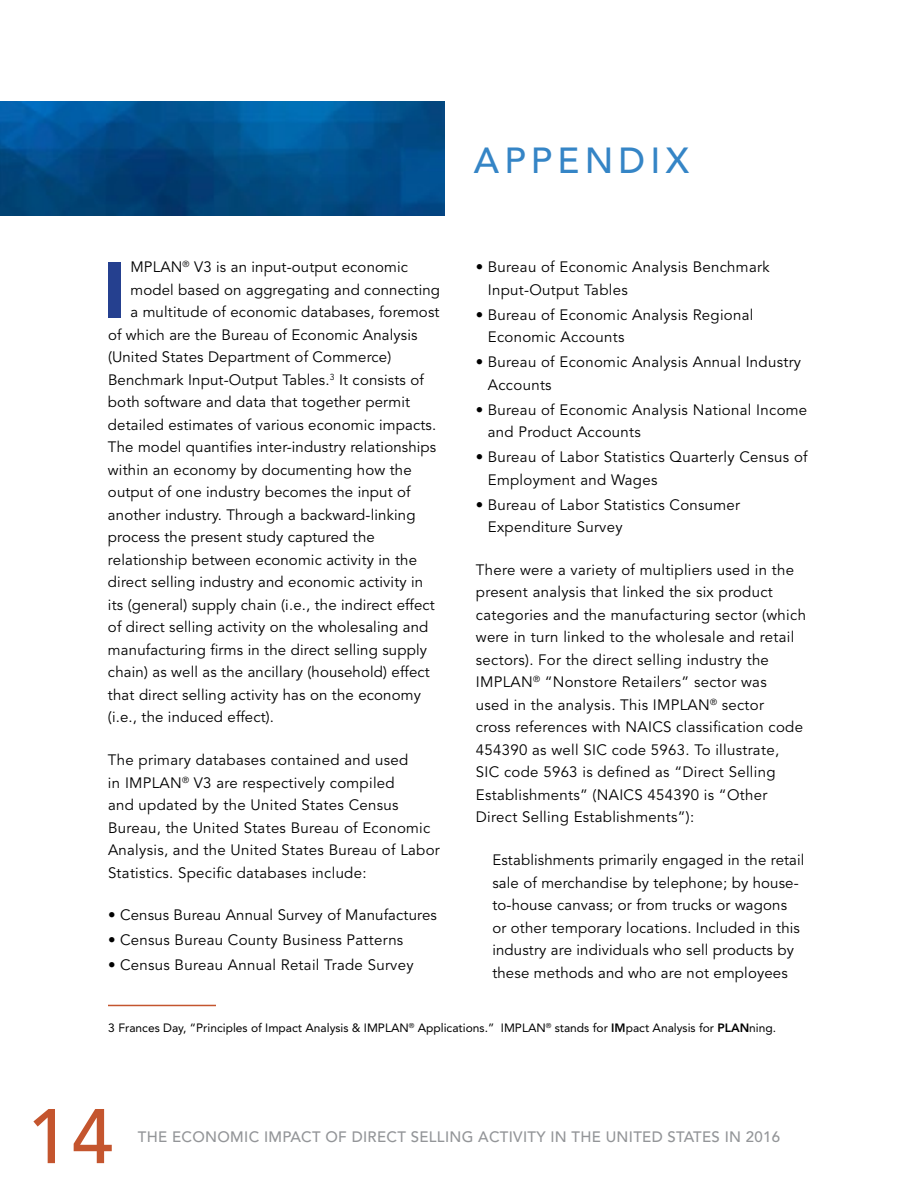
<style>
.page{position:relative;width:918px;height:1188px;background:#fff}
.page>*{position:absolute;margin:0;border:0;box-sizing:border-box;transform-origin:0 0}
.t1{font:900 78.6px "Avenir LT Std";color:#25408f}
.t2{font:500 76.5px "Avenir LT Std";color:#c4552e}
.t3{font:500 36px "Avenir LT Std";letter-spacing:.145em;color:#3585c6}
.t4{font:15px/22.5px "Avenir LT Std";letter-spacing:.01em;color:#000}
.t5{font:500 15px "Avenir LT Std";letter-spacing:.02em;color:#939598}
.t6{font:12px "Avenir LT Std";color:#000}
.s1{font-weight:800}
</style>
<div class="page">
<hr style="left:108px;top:1005px;width:108px;height:1px;background:#c4552e">
<img style="left:0;top:102px;width:444px;height:114px">
<h3 class="t3" style="left:474px;top:140px;width:217px">APPENDIX</h3>
<h1 class="t1" style="left:102px;top:243px;width:25px">I</h1>
<p class="t4" style="left:130px;top:256px;width:279px">MPLAN<sup>®</sup> V3 is an input-output economic</p>
<p class="t4" style="left:130px;top:279px;width:311px">model based on aggregating and connecting</p>
<p class="t4" style="left:130px;top:301px;width:311px">a multitude of economic databases, foremost</p>
<p class="t4" style="left:108px;top:324px;width:311px">of which are the Bureau of Economic Analysis</p>
<p class="t4" style="left:108px;top:346px;width:285px">(United States Department of Commerce)</p>
<p class="t4" style="left:108px;top:369px;width:317px">Benchmark Input-Output Tables.<sup>3</sup> It consists of</p>
<p class="t4" style="left:108px;top:391px;width:304px">both software and data that together permit</p>
<p class="t4" style="left:108px;top:414px;width:330px">detailed estimates of various economic impacts.</p>
<p class="t4" style="left:108px;top:436px;width:330px">The model quantifies inter-industry relationships</p>
<p class="t4" style="left:108px;top:459px;width:305px">within an economy by documenting how the</p>
<p class="t4" style="left:108px;top:481px;width:304px">output of one industry becomes the input of</p>
<p class="t4" style="left:108px;top:504px;width:309px">another industry. Through a backward-linking</p>
<p class="t4" style="left:108px;top:526px;width:268px">process the present study captured the</p>
<p class="t4" style="left:108px;top:549px;width:311px">relationship between economic activity in the</p>
<p class="t4" style="left:108px;top:571px;width:317px">direct selling industry and economic activity in</p>
<p class="t4" style="left:108px;top:594px;width:328px">its (general) supply chain (i.e., the indirect effect</p>
<p class="t4" style="left:108px;top:616px;width:322px">of direct selling activity on the wholesaling and</p>
<p class="t4" style="left:108px;top:639px;width:321px">manufacturing firms in the direct selling supply</p>
<p class="t4" style="left:108px;top:661px;width:323px">chain) as well as the ancillary (household) effect</p>
<p class="t4" style="left:108px;top:684px;width:314px">that direct selling activity has on the economy</p>
<p class="t4" style="left:108px;top:706px;width:168px">(i.e., the induced effect).</p>
<p class="t4" style="left:108px;top:749px;width:333px">The primary databases contained and used<br>in IMPLAN<sup>®</sup> V3 are respectively compiled<br>and updated by the United States Census Bureau, the United States Bureau of Economic Analysis, and the United States Bureau of Labor Statistics. Specific databases include:</p>
<p class="t4" style="left:108px;top:904px;width:330px">• Census Bureau Annual Survey of Manufactures</p>
<p class="t4" style="left:108px;top:929px;width:297px">• Census Bureau County Business Patterns</p>
<p class="t4" style="left:108px;top:954px;width:307px">• Census Bureau Annual Retail Trade Survey</p>
<p class="t4" style="left:488px;top:256px;width:283px;text-indent:-12px">• Bureau of Economic Analysis Benchmark<br>Input-Output Tables</p>
<p class="t4" style="left:488px;top:304px;width:267px;text-indent:-12px">• Bureau of Economic Analysis Regional<br>Economic Accounts</p>
<p class="t4" style="left:488px;top:351px;width:315px;text-indent:-12px">• Bureau of Economic Analysis Annual Industry<br>Accounts</p>
<p class="t4" style="left:488px;top:399px;width:321px;text-indent:-12px">• Bureau of Economic Analysis National Income and Product Accounts</p>
<p class="t4" style="left:488px;top:446px;width:321px;text-indent:-12px">• Bureau of Labor Statistics Quarterly Census of<br>Employment and Wages</p>
<p class="t4" style="left:488px;top:494px;width:254px;text-indent:-12px">• Bureau of Labor Statistics Consumer<br>Expenditure Survey</p>
<p class="t4" style="left:476px;top:559px;width:332px">There were a variety of multipliers used in the present analysis that linked the six product categories and the manufacturing sector (which were in turn linked to the wholesale and retail sectors). For the direct selling industry the IMPLAN<sup>®</sup> “Nonstore Retailers” sector was<br>used in the analysis. This IMPLAN<sup>®</sup> sector<br>cross references with NAICS classification code 454390 as well SIC code 5963. To illustrate, SIC code 5963 is defined as “Direct Selling Establishments” (NAICS 454390 is “Other Direct Selling Establishments”):</p>
<p class="t4" style="left:492px;top:849px;width:314px">Establishments primarily engaged in the retail sale of merchandise by telephone; by house&shy;to-house canvass; or from trucks or wagons or other temporary locations. Included in this industry are individuals who sell products by these methods and who are not employees</p>
<p class="t6" style="left:108px;top:1021px;width:668px">3 Frances Day, “Principles of Impact Analysis &amp; IMPLAN<sup>®</sup> Applications. ” IMPLAN<sup>®</sup> stands for <span class="s1">IM</span>pact Analysis for <span class="s1">PLAN</span>ning.</p>
<h2 class="t2" style="left:27px;top:1092px;width:88px">14</h2>
<p class="t5" style="left:138px;top:1128px;width:644px">THE ECONOMIC IMPACT OF DIRECT SELLING ACTIVITY IN THE UNITED STATES IN 2016</p>
</div>
